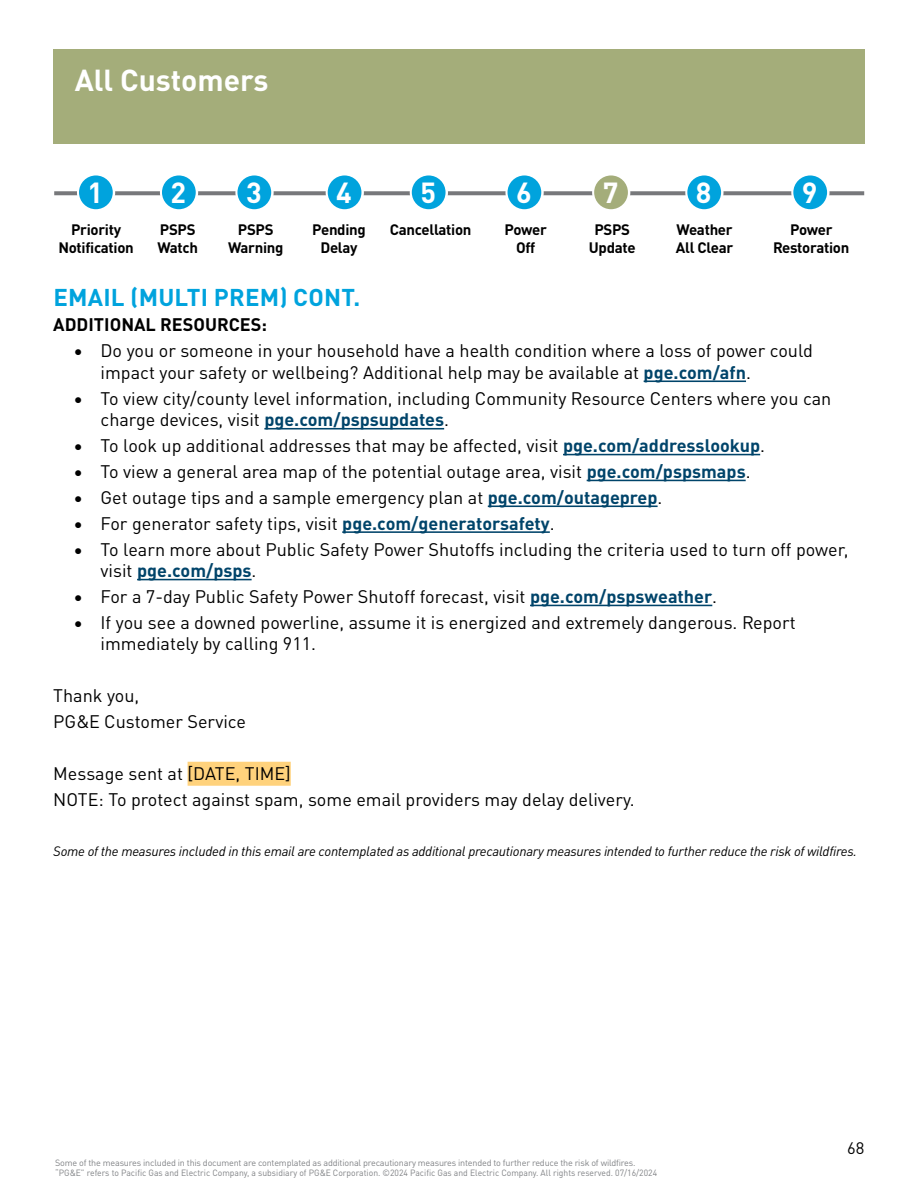
<style>
.page{position:relative;width:918px;height:1188px;background:#fff}
.page>*{position:absolute;margin:0;border:0;box-sizing:border-box;transform-origin:0 0}
.t1{font:700 30px "DINOT";color:#fff}
.t2{font:700 28.8px "DINOT";color:#fff}
.t3{font:700 24px "DINOT";letter-spacing:.01em;color:#00a3dd}
.t4{font:18px/21.6px "DINOT";color:#000}
.t5{font:700 18px "DINOT";color:#000}
.t6{font:16.5px "DINOT";color:#000}
.t7{font:700 15px/18px "DINOT";letter-spacing:-.02em;color:#000;text-align:center}
.t8{font:italic 13.5px "DINOT";letter-spacing:-.02em;color:#000}
.t9{font:9px/10.5px "DINOT";letter-spacing:-.02em;color:#808285}
.s1{font-weight:700;color:#00446a}
</style>
<div class="page">
<div style="left:53px;top:50px;width:812px;height:94px;background:#a4ad7a"></div>
<hr style="left:644px;top:380px;width:102px;height:2px;background:#00446a">
<hr style="left:264px;top:428px;width:180px;height:2px;background:#00446a">
<hr style="left:563px;top:454px;width:197px;height:1px;background:#00446a">
<hr style="left:587px;top:480px;width:159px;height:1px;background:#00446a">
<hr style="left:488px;top:505px;width:170px;height:2px;background:#00446a">
<hr style="left:342px;top:531px;width:208px;height:2px;background:#00446a">
<hr style="left:137px;top:579px;width:115px;height:1px;background:#00446a">
<hr style="left:530px;top:605px;width:182px;height:1px;background:#00446a">
<div style="left:188px;top:762px;width:103px;height:24px;background:#ffd27c"></div>
<svg style="left:54px;top:191px;width:810px;height:4px;background:#808184"></svg>
<svg style="left:78px;top:174px;width:36px;height:37px"></svg>
<div style="left:77px;top:173px;width:38px;height:38px;border:2px solid #fff;border-radius:50%"></div>
<div style="left:79px;top:175px;width:34px;height:34px;background:#00a3dd;border-radius:50%"></div>
<svg style="left:161px;top:174px;width:36px;height:37px"></svg>
<div style="left:160px;top:173px;width:38px;height:38px;border:2px solid #fff;border-radius:50%"></div>
<div style="left:162px;top:175px;width:34px;height:34px;background:#00a3dd;border-radius:50%"></div>
<svg style="left:236px;top:174px;width:37px;height:37px"></svg>
<div style="left:235px;top:173px;width:39px;height:38px;border:2px solid #fff;border-radius:50%"></div>
<div style="left:237px;top:175px;width:34px;height:34px;background:#00a3dd;border-radius:50%"></div>
<svg style="left:326px;top:174px;width:37px;height:37px"></svg>
<div style="left:326px;top:173px;width:38px;height:38px;border:2px solid #fff;border-radius:50%"></div>
<div style="left:328px;top:175px;width:33px;height:34px;background:#00a3dd;border-radius:50%"></div>
<svg style="left:411px;top:174px;width:36px;height:37px"></svg>
<div style="left:410px;top:173px;width:38px;height:38px;border:2px solid #fff;border-radius:50%"></div>
<div style="left:412px;top:175px;width:34px;height:34px;background:#00a3dd;border-radius:50%"></div>
<svg style="left:506px;top:174px;width:37px;height:37px"></svg>
<div style="left:505px;top:173px;width:39px;height:38px;border:2px solid #fff;border-radius:50%"></div>
<div style="left:508px;top:175px;width:33px;height:34px;background:#00a3dd;border-radius:50%"></div>
<svg style="left:593px;top:174px;width:37px;height:37px"></svg>
<div style="left:592px;top:173px;width:38px;height:38px;border:2px solid #fff;border-radius:50%"></div>
<div style="left:594px;top:175px;width:34px;height:34px;background:#a4ad7a;border-radius:50%"></div>
<svg style="left:686px;top:174px;width:37px;height:37px"></svg>
<div style="left:685px;top:173px;width:39px;height:38px;border:2px solid #fff;border-radius:50%"></div>
<div style="left:687px;top:175px;width:34px;height:34px;background:#00a3dd;border-radius:50%"></div>
<svg style="left:792px;top:174px;width:37px;height:37px"></svg>
<div style="left:791px;top:173px;width:39px;height:38px;border:2px solid #fff;border-radius:50%"></div>
<div style="left:793px;top:175px;width:34px;height:34px;background:#00a3dd;border-radius:50%"></div>
<h1 class="t1" style="left:75px;top:57px;width:195px">All Customers</h1>
<h2 class="t2" style="left:88px;top:170px;width:17px">1</h2>
<h2 class="t2" style="left:171px;top:170px;width:17px">2</h2>
<h2 class="t2" style="left:246px;top:170px;width:17px">3</h2>
<h2 class="t2" style="left:336px;top:170px;width:17px">4</h2>
<h2 class="t2" style="left:420px;top:170px;width:17px">5</h2>
<h2 class="t2" style="left:516px;top:170px;width:17px">6</h2>
<h2 class="t2" style="left:603px;top:170px;width:17px">7</h2>
<h2 class="t2" style="left:696px;top:170px;width:17px">8</h2>
<h2 class="t2" style="left:802px;top:170px;width:17px">9</h2>
<p class="t7" style="left:58px;top:219px;width:77px">Priority<br>Notification</p>
<p class="t7" style="left:157px;top:219px;width:42px;text-align:left">PSPS<br>Watch</p>
<p class="t7" style="left:228px;top:219px;width:57px">PSPS<br>Warning</p>
<p class="t7" style="left:312px;top:219px;width:55px">Pending<br>Delay</p>
<p class="t7" style="left:390px;top:219px;width:83px">Cancellation</p>
<p class="t7" style="left:504px;top:219px;width:44px">Power<br>Off</p>
<p class="t7" style="left:589px;top:219px;width:48px">PSPS<br>Update</p>
<p class="t7" style="left:676px;top:219px;width:59px;text-align:left">Weather<br>All Clear</p>
<p class="t7" style="left:773px;top:219px;width:78px">Power<br>Restoration</p>
<h3 class="t3" style="left:53px;top:278px;width:308px">EMAIL (MULTI PREM) CONT.</h3>
<p class="t5" style="left:53px;top:311px;width:215px">ADDITIONAL RESOURCES:</p>
<p class="t4" style="left:101px;top:338px;width:714px;text-indent:-27px">• Do you or someone in your household have a health condition where a loss of power could impact your safety or wellbeing? Additional help may be available at <span class="s1">pge.com/afn</span>.</p>
<p class="t4" style="left:101px;top:386px;width:732px;text-indent:-27px">• To view city/county level information, including Community Resource Centers where you can charge devices, visit <span class="s1">pge.com/pspsupdates</span>.</p>
<p class="t4" style="left:74px;top:433px;width:693px">• To look up additional addresses that may be affected, visit <span class="s1">pge.com/addresslookup</span>.</p>
<p class="t4" style="left:74px;top:459px;width:679px">• To view a general area map of the potential outage area, visit <span class="s1">pge.com/pspsmaps</span>.</p>
<p class="t4" style="left:74px;top:485px;width:590px">• Get outage tips and a sample emergency plan at <span class="s1">pge.com/outageprep</span>.</p>
<p class="t4" style="left:74px;top:511px;width:483px">• For generator safety tips, visit <span class="s1">pge.com/generatorsafety</span>.</p>
<p class="t4" style="left:101px;top:537px;width:750px;text-indent:-27px">• To learn more about Public Safety Power Shutoffs including the criteria used to turn off power, visit <span class="s1">pge.com/psps</span>.</p>
<p class="t4" style="left:74px;top:584px;width:645px">• For a 7-day Public Safety Power Shutoff forecast, visit <span class="s1">pge.com/pspsweather</span>.</p>
<p class="t4" style="left:101px;top:610px;width:697px;text-indent:-27px">• If you see a downed powerline, assume it is energized and extremely dangerous. Report immediately by calling 911.</p>
<p class="t4" style="left:53px;top:681px;width:194px;line-height:25.8px">Thank you,<br>PG&amp;E Customer Service</p>
<p class="t4" style="left:53px;top:759px;width:583px;line-height:25.8px">Message sent at [DATE, TIME]<br>NOTE: To protect against spam, some email providers may delay delivery.</p>
<p class="t8" style="left:53px;top:841px;width:805px">Some of the measures included in this email are contemplated as additional precautionary measures intended to further reduce the risk of wildfires.</p>
<p class="t9" style="left:55px;top:1156px;width:604px">Some of the measures included in this document are contemplated as additional precautionary measures intended to further reduce the risk of wildfires. “PG&amp;E” refers to Pacific Gas and Electric Company, a subsidiary of PG&amp;E Corporation. ©2024 Pacific Gas and Electric Company. All rights reserved. 07/16/2024</p>
<p class="t6" style="left:847px;top:1135px;width:19px">68</p>
</div>
